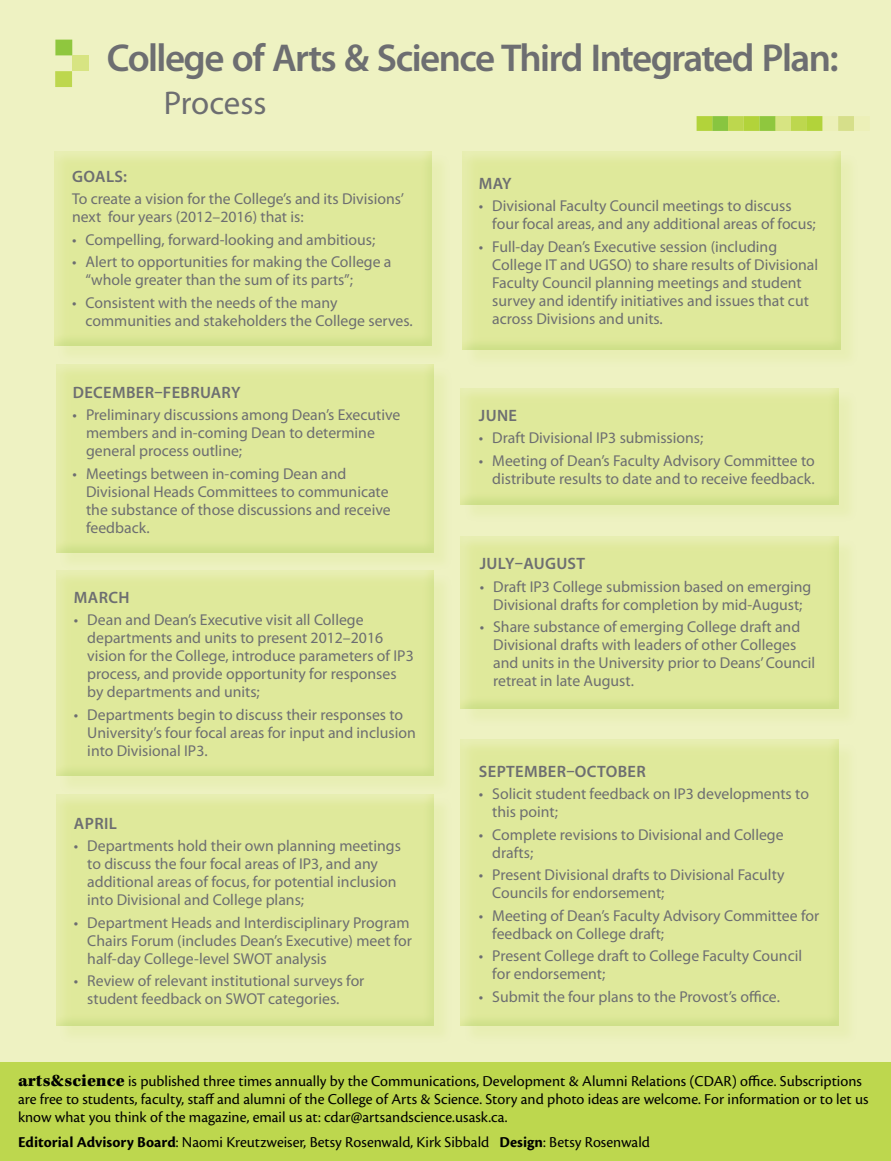
<style>
.page{position:relative;width:891px;height:1161px;background:#fff}
.page>*{position:absolute;margin:0;border:0;box-sizing:border-box;transform-origin:0 0}
.t1{font:600 39px "Myriad Pro";letter-spacing:-.04em;color:#6d6e71}
.t2{font:33px "Myriad Pro";letter-spacing:-.005em;color:#6d6e71}
.t3{font:600 16.5px "Myriad Pro";letter-spacing:.02em;color:#6d6e71}
.t4{font:15.75px/18px "Myriad Pro";color:#6d6e71}
.t5{font:15.75px/18px "Cronos Pro";color:#000}
.s1{font-family:"Kepler Std";font-weight:900;font-size:18px}
.s2{font-weight:700}
</style>
<div class="page">
<div style="left:0;top:0;width:891px;height:1063px;background:#eef2c2"></div>
<div style="left:0;top:1062px;width:891px;height:99px;background:#bdd74e"></div>
<div style="left:58px;top:366px;width:395px;height:206px;background:#eaefb8"></div>
<div style="left:56px;top:362px;width:380px;height:191px;background:#dfe99b"></div>
<div style="left:465px;top:153px;width:395px;height:215px;background:#eaf0ba"></div>
<div style="left:462px;top:150px;width:381px;height:201px;background:#8fc73e;opacity:.5"></div>
<div style="left:58px;top:573px;width:395px;height:222px;background:#e9efb8"></div>
<div style="left:56px;top:569px;width:380px;height:207px;background:#dfe99b"></div>
<div style="left:463px;top:390px;width:395px;height:133px;background:#eaf0b9"></div>
<div style="left:460px;top:386px;width:381px;height:119px;background:#8fc73e;opacity:.5"></div>
<div style="left:58px;top:797px;width:395px;height:248px;background:#eaf0ba"></div>
<div style="left:56px;top:793px;width:380px;height:234px;background:#8fc73e;opacity:.5"></div>
<div style="left:463px;top:538px;width:395px;height:189px;background:#eaf0b9"></div>
<div style="left:460px;top:535px;width:381px;height:174px;background:#8fc73e;opacity:.5"></div>
<div style="left:463px;top:742px;width:395px;height:303px;background:#eaefb8"></div>
<div style="left:461px;top:738px;width:380px;height:288px;background:#8fc73e;opacity:.5"></div>
<div style="left:56px;top:153px;width:395px;height:212px;background:#eaf0ba"></div>
<div style="left:54px;top:150px;width:380px;height:196px;background:#8fc73e;opacity:.5"></div>
<div style="left:55px;top:40px;width:17px;height:15px;background:#8fc73e"></div>
<div style="left:55px;top:71px;width:17px;height:16px;background:#bdd74e"></div>
<div style="left:72px;top:55px;width:17px;height:16px;background:#d7e482"></div>
<div style="left:822px;top:116px;width:16px;height:15px;background:#ecf0b8"></div>
<div style="left:712px;top:116px;width:16px;height:15px;background:#88c540"></div>
<div style="left:744px;top:116px;width:16px;height:15px;background:#b2d33a"></div>
<div style="left:791px;top:116px;width:16px;height:15px;background:#bdd74e"></div>
<div style="left:775px;top:116px;width:16px;height:15px;background:#d7e482"></div>
<div style="left:807px;top:116px;width:15px;height:15px;background:#b2d33a"></div>
<div style="left:838px;top:116px;width:16px;height:15px;background:#d6df8a"></div>
<div style="left:854px;top:116px;width:16px;height:15px;background:#ecf0b8"></div>
<div style="left:728px;top:116px;width:16px;height:15px;background:#bdd74e"></div>
<div style="left:760px;top:116px;width:15px;height:15px;background:#8fc73e"></div>
<div style="left:697px;top:116px;width:15px;height:15px;background:#b2d33a"></div>
<h1 class="t1" style="left:107px;top:36px;width:733px">COLLEGE OF ARTS &amp; SCIENCE THIRD INTEGRATED PLAN:</h1>
<h2 class="t2" style="left:164px;top:85px;width:104px">Process</h2>
<p class="t3" style="left:72px;top:167px;width:56px">GOALS:</p>
<p class="t4" style="left:72px;top:190px;width:334px">To create a vision for the College’s and its Divisions’ next four years (2012–2016) that is:</p>
<p class="t4" style="left:72px;top:231px;width:305px">• Compelling, forward-looking and ambitious;</p>
<p class="t4" style="left:85px;top:253px;width:308px;text-indent:-13px">• Alert to opportunities for making the College a “whole greater than the sum of its parts”;</p>
<p class="t4" style="left:85px;top:294px;width:329px;text-indent:-13px">• Consistent with the needs of the many communities and stakeholders the College serves.</p>
<p class="t3" style="left:73px;top:383px;width:169px">DECEMBER–FEBRUARY</p>
<p class="t4" style="left:86px;top:406px;width:316px;text-indent:-13px">• Preliminary discussions among Dean’s Executive members and in-coming Dean to determine general process outline;</p>
<p class="t4" style="left:86px;top:465px;width:306px;text-indent:-13px">• Meetings between in-coming Dean and Divisional Heads Committees to communicate the substance of those discussions and receive feedback.</p>
<p class="t3" style="left:74px;top:588px;width:57px">MARCH</p>
<p class="t4" style="left:87px;top:611px;width:328px;text-indent:-13px">• Dean and Dean’s Executive visit all College departments and units to present 2012–2016 vision for the College, introduce parameters of IP3 process, and provide opportunity for responses by departments and units;</p>
<p class="t4" style="left:87px;top:706px;width:330px;text-indent:-13px">• Departments begin to discuss their responses to<br>University’s four focal areas for input and inclusion into Divisional IP3.</p>
<p class="t3" style="left:74px;top:814px;width:44px">APRIL</p>
<p class="t4" style="left:87px;top:837px;width:315px;text-indent:-13px">• Departments hold their own planning meetings to discuss the four focal areas of IP3, and any additional areas of focus, for potential inclusion into Divisional and College plans;</p>
<p class="t4" style="left:87px;top:914px;width:326px;text-indent:-13px">• Department Heads and Interdisciplinary Program<br>Chairs Forum (includes Dean’s Executive) meet for half-day College-level SWOT analysis</p>
<p class="t4" style="left:87px;top:972px;width:279px;text-indent:-13px">• Review of relevant institutional surveys for student feedback on SWOT categories.</p>
<p class="t3" style="left:479px;top:174px;width:34px">MAY</p>
<p class="t4" style="left:492px;top:197px;width:325px;text-indent:-13px">• Divisional Faculty Council meetings to discuss four focal areas, and any additional areas of focus;</p>
<p class="t4" style="left:492px;top:238px;width:327px;text-indent:-13px">• Full-day Dean’s Executive session (including College IT and UGSO) to share results of Divisional Faculty Council planning meetings and student survey and identify initiatives and issues that cut across Divisions and units.</p>
<p class="t3" style="left:479px;top:406px;width:40px">JUNE</p>
<p class="t4" style="left:479px;top:430px;width:226px">• Draft Divisional IP3 submissions;</p>
<p class="t4" style="left:479px;top:452px;width:338px;text-align:right">• Meeting of Dean’s Faculty Advisory Committee to distribute results to date and to receive feedback.</p>
<p class="t3" style="left:480px;top:555px;width:104px">JULY–AUGUST</p>
<p class="t4" style="left:480px;top:578px;width:333px;text-align:center">• Draft IP3 College submission based on emerging<br>Divisional drafts for completion by mid-August;</p>
<p class="t4" style="left:493px;top:618px;width:324px;text-indent:-13px">• Share substance of emerging College draft and Divisional drafts with leaders of other Colleges and units in the University prior to Deans’ Council retreat in late August.</p>
<p class="t3" style="left:479px;top:762px;width:108px">SEPTEMBER–OCT</p>
<p class="t3" style="left:606px;top:762px;width:41px">OBER</p>
<p class="t4" style="left:492px;top:785px;width:318px;text-indent:-13px">• Solicit student feedback on IP3 developments to this point;</p>
<p class="t4" style="left:492px;top:826px;width:293px;text-indent:-13px">• Complete revisions to Divisional and College drafts;</p>
<p class="t4" style="left:492px;top:866px;width:294px;text-indent:-13px">• Present Divisional drafts to Divisional Faculty<br>Councils for endorsement;</p>
<p class="t4" style="left:492px;top:907px;width:328px;text-indent:-13px">• Meeting of Dean’s Faculty Advisory Committee for feedback on College draft;</p>
<p class="t4" style="left:492px;top:947px;width:311px;text-indent:-13px">• Present College draft to College Faculty Council for endorsement;</p>
<p class="t4" style="left:479px;top:988px;width:303px">• Submit the four plans to the Provost’s office.</p>
<p class="t5" style="left:18px;top:1072px;width:852px"><span class="s1">arts&amp;science</span> is published three times annually by the Communications, Development &amp; Alumni Relations (CDAR) office. Subscriptions are free to students, faculty, staff and alumni of the College of Arts &amp; Science. Story and photo ideas are welcome. For information or to let us know what you think of the magazine, email us at: cdar@artsandscience.usask.ca.</p>
<p class="t5" style="left:18px;top:1133px;width:634px"><span class="s2">Editorial Advisory Board</span>: Naomi Kreutzweiser, Betsy Rosenwald, Kirk Sibbald <span class="s2">Design</span>: Betsy Rosenwald</p>
</div>
